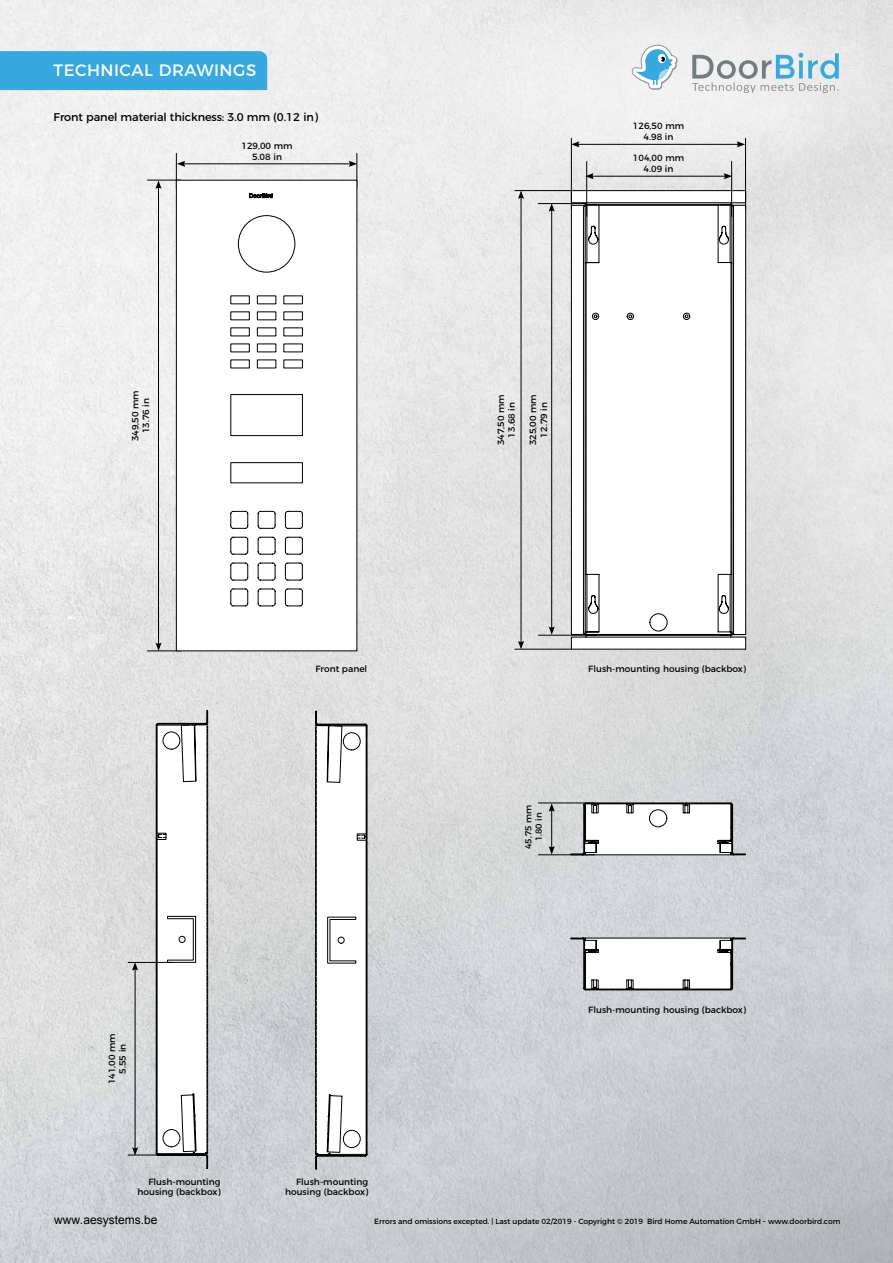
<style>
.page{position:relative;width:893px;height:1263px;background:#fff}
.page>*{position:absolute;margin:0;border:0;box-sizing:border-box;transform-origin:0 0}
.t1{font:16.5px "Montserrat";letter-spacing:.03em;color:#fff}
.t2{font:12px "Arial";color:#000}
.t3{font:11.25px "Montserrat";letter-spacing:-.01em;color:#000}
.t4{font:9px/10.8px "Montserrat";color:#000;text-align:center}
.t5{font:8.7px/10.4px "Montserrat";color:#000;text-align:center}
.t6{font:7.5px "Montserrat";color:#000}
</style>
<div class="page">
<img style="left:0;top:0;width:893px;height:1263px">
<svg style="left:315px;top:711px;width:53px;height:458px"></svg>
<svg style="left:156px;top:710px;width:53px;height:459px"></svg>
<svg style="left:570px;top:802px;width:176px;height:53px"></svg>
<svg style="left:439px;top:0;width:454px;height:188px;fill:#ebebeb"></svg>
<svg style="left:632px;top:45px;width:46px;height:45px"></svg>
<svg style="left:692px;top:53px;width:147px;height:40px"></svg>
<hr style="left:551px;top:809px;width:1px;height:39px;background:#000">
<svg style="left:549px;top:804px;width:6px;height:8px"></svg>
<svg style="left:549px;top:846px;width:6px;height:8px"></svg>
<hr style="left:176px;top:153px;width:1px;height:35px;background:#000">
<hr style="left:357px;top:153px;width:1px;height:35px;background:#000">
<hr style="left:183px;top:163px;width:168px;height:1px;background:#000">
<svg style="left:177px;top:161px;width:8px;height:6px"></svg>
<svg style="left:349px;top:161px;width:8px;height:6px"></svg>
<hr style="left:158px;top:186px;width:1px;height:459px;background:#000">
<svg style="left:155px;top:181px;width:7px;height:8px"></svg>
<svg style="left:155px;top:643px;width:7px;height:7px"></svg>
<hr style="left:135px;top:968px;width:1px;height:181px;background:#000">
<svg style="left:132px;top:963px;width:6px;height:7px"></svg>
<svg style="left:132px;top:1147px;width:6px;height:8px"></svg>
<hr style="left:147px;top:180px;width:34px;height:1px;background:#000">
<hr style="left:147px;top:650px;width:34px;height:1px;background:#000">
<hr style="left:128px;top:1155px;width:31px;height:1px;background:#000">
<hr style="left:128px;top:962px;width:43px;height:1px;background:#000">
<svg style="left:571px;top:190px;width:175px;height:460px"></svg>
<svg style="left:585px;top:636px;width:167px;height:11px"></svg>
<svg style="left:583px;top:204px;width:170px;height:432px"></svg>
<hr style="left:571px;top:138px;width:1px;height:71px;background:#000">
<hr style="left:586px;top:161px;width:1px;height:56px;background:#000">
<hr style="left:745px;top:138px;width:1px;height:71px;background:#000">
<hr style="left:731px;top:161px;width:1px;height:56px;background:#000">
<hr style="left:577px;top:144px;width:162px;height:1px;background:#000">
<svg style="left:571px;top:141px;width:8px;height:6px"></svg>
<svg style="left:737px;top:141px;width:8px;height:6px"></svg>
<hr style="left:591px;top:176px;width:135px;height:1px;background:#000">
<svg style="left:585px;top:173px;width:9px;height:6px"></svg>
<svg style="left:724px;top:173px;width:8px;height:6px"></svg>
<hr style="left:551px;top:209px;width:1px;height:420px;background:#000">
<svg style="left:549px;top:204px;width:6px;height:8px"></svg>
<svg style="left:549px;top:626px;width:6px;height:9px"></svg>
<hr style="left:521px;top:196px;width:1px;height:447px;background:#000">
<svg style="left:518px;top:191px;width:6px;height:8px"></svg>
<svg style="left:518px;top:641px;width:6px;height:8px"></svg>
<hr style="left:515px;top:190px;width:56px;height:1px;background:#000">
<hr style="left:538px;top:203px;width:48px;height:1px;background:#000">
<hr style="left:538px;top:635px;width:58px;height:1px;background:#000">
<hr style="left:515px;top:649px;width:56px;height:1px;background:#000">
<hr style="left:538px;top:803px;width:56px;height:1px;background:#000">
<hr style="left:538px;top:854px;width:56px;height:1px;background:#000">
<svg style="left:570px;top:937px;width:176px;height:53px"></svg>
<div style="left:176px;top:180px;width:181px;height:471px;background:#fff"></div>
<div style="left:176px;top:180px;width:181px;height:471px;border:1px solid #000"></div>
<svg style="left:230px;top:295px;width:73px;height:74px"></svg>
<svg style="left:230px;top:511px;width:73px;height:95px"></svg>
<div style="left:230px;top:462px;width:73px;height:21px;border:1px solid #000"></div>
<div style="left:230px;top:394px;width:73px;height:42px;border:1px solid #000"></div>
<div style="left:238px;top:215px;width:57px;height:57px;border:1px solid #000;border-radius:50%"></div>
<svg style="left:249px;top:193px;width:24px;height:5px"></svg>
<div style="left:0;top:51px;width:267px;height:39px;background:#38a8e0"></div>
<h1 class="t1" style="left:54px;top:57px;width:204px">TECHNICAL DRAWINGS</h1>
<p class="t3" style="left:54px;top:108px;width:266px">Front panel material thickness: 3.0 mm (0.12 in)</p>
<p class="t4" style="left:129px;top:441px;width:53px;rotate:-90deg">349,50 mm<br>13.76 in</p>
<p class="t4" style="left:241px;top:140px;width:53px">129,00 mm<br>5.08 in</p>
<p class="t4" style="left:315px;top:662px;width:53px">Front panel</p>
<p class="t4" style="left:106px;top:1084px;width:53px;rotate:-90deg">141,00 mm<br>5.55 in</p>
<p class="t4" style="left:137px;top:1175px;width:84px;text-align:right">Flush-mounting housing (backbox)</p>
<p class="t4" style="left:285px;top:1175px;width:84px;text-align:right">Flush-mounting housing (backbox)</p>
<p class="t4" style="left:633px;top:120px;width:53px">126,50 mm<br>4.98 in</p>
<p class="t4" style="left:633px;top:152px;width:53px">104,00 mm<br>4.09 in</p>
<p class="t4" style="left:495px;top:445px;width:53px;rotate:-90deg">347,50 mm<br>13.68 in</p>
<p class="t4" style="left:527px;top:445px;width:53px;rotate:-90deg">325,00 mm<br>12.79 in</p>
<p class="t4" style="left:588px;top:662px;width:159px">Flush-mounting housing (backbox)</p>
<p class="t5" style="left:522px;top:849px;width:46px;rotate:-90deg">45,75 mm<br>1.80 in</p>
<p class="t4" style="left:588px;top:1004px;width:159px">Flush-mounting housing (backbox)</p>
<h2 class="t2" style="left:54px;top:1212px;width:105px">www.aesystems.be</h2>
<p class="t6" style="left:374px;top:1215px;width:468px">Errors and omissions excepted. | Last update 02/2019 - Copyright © 2019 Bird Home Automation GmbH – www.doorbird.com</p>
</div>
